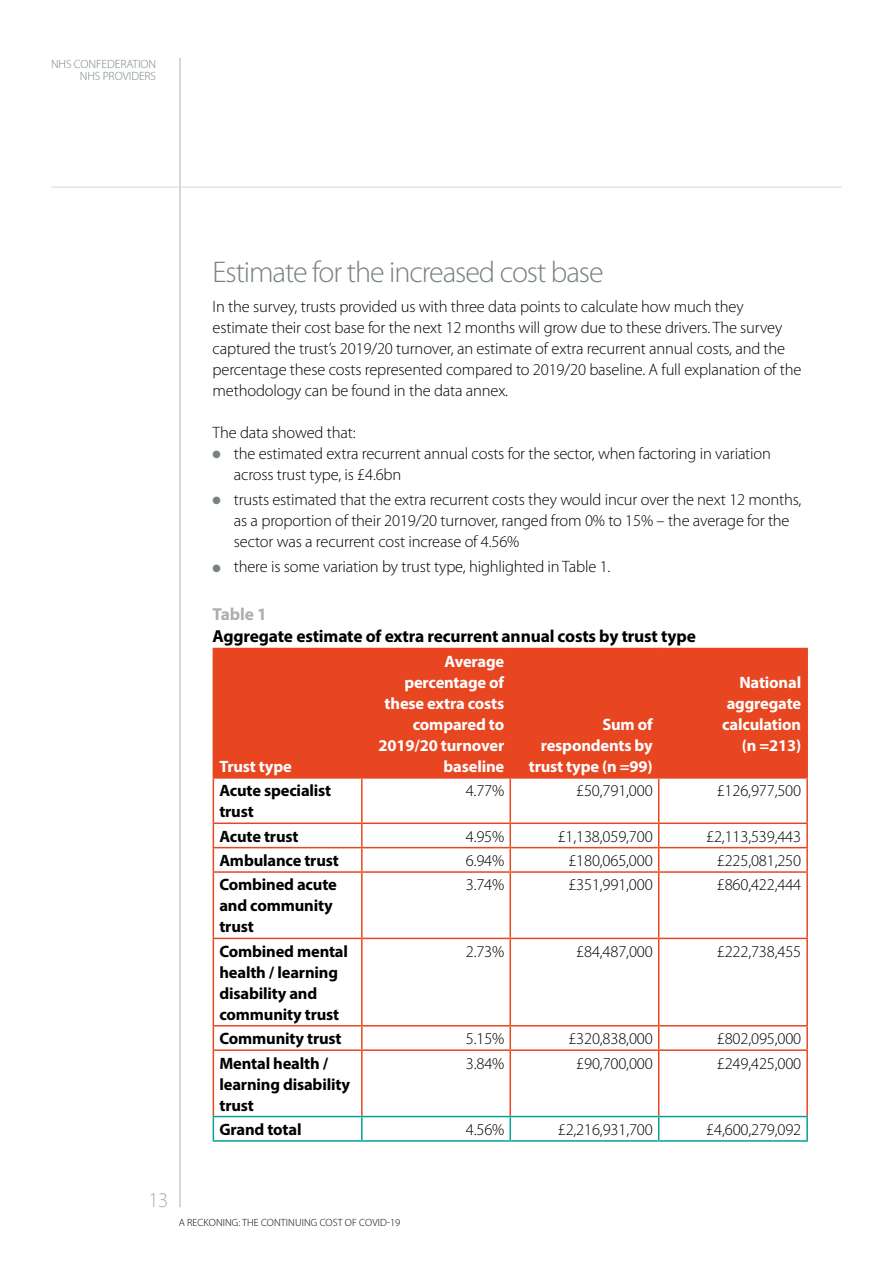
<style>
.page{position:relative;width:893px;height:1263px;background:#fff}
.page>*{position:absolute;margin:0;border:0;box-sizing:border-box;transform-origin:0 0}
.t1{font:300 30px "Myriad Pro";letter-spacing:-.035em;color:#778186}
.t2{font:300 21px "Myriad Pro";color:#acafb2}
.t3{font:700 17.4px "Myriad Pro";letter-spacing:-.01em;color:#000}
.t4{font:700 17.4px "Myriad Pro";letter-spacing:-.01em;color:#acafb2}
.t5{font:300 16.5px/21px "Myriad Pro";letter-spacing:-.01em;color:#000}
.t6{font:700 16.5px/21px "Myriad Pro";letter-spacing:-.01em;color:#000}
.t7{font:700 16.5px/21px "Myriad Pro";letter-spacing:-.01em;color:#fff;text-align:right}
.t8{font:300 12px/12px "Myriad Pro";letter-spacing:-.005em;color:#778186;text-align:right}
.t9{font:300 10.5px "Myriad Pro";letter-spacing:.01em;color:#000}
.s1{color:#778186}
</style>
<div class="page">
<hr style="left:180px;top:58px;width:1px;height:1149px;background:#acafb2">
<hr style="left:51px;top:187px;width:791px;height:1px;background:#d6d8da">
<div style="left:214px;top:649px;width:592px;height:128px;background:#e84621"></div>
<hr style="left:213px;top:648px;width:149px;height:1px;background:#e84621">
<hr style="left:213px;top:649px;width:1px;height:128px;background:#e84621">
<hr style="left:362px;top:648px;width:148px;height:1px;background:#e84621">
<hr style="left:361px;top:649px;width:2px;height:128px;background:#e84621">
<hr style="left:510px;top:648px;width:149px;height:1px;background:#e84621">
<hr style="left:509px;top:649px;width:2px;height:128px;background:#e84621">
<hr style="left:659px;top:648px;width:149px;height:1px;background:#e84621">
<hr style="left:658px;top:649px;width:1px;height:128px;background:#e84621">
<hr style="left:806px;top:649px;width:2px;height:128px;background:#e84621">
<hr style="left:213px;top:777px;width:149px;height:2px;background:#e84621">
<hr style="left:213px;top:779px;width:1px;height:43px;background:#e84621">
<hr style="left:362px;top:777px;width:148px;height:2px;background:#e84621">
<hr style="left:361px;top:779px;width:2px;height:43px;background:#e84621">
<hr style="left:510px;top:777px;width:149px;height:2px;background:#e84621">
<hr style="left:509px;top:779px;width:2px;height:43px;background:#e84621">
<hr style="left:659px;top:777px;width:149px;height:2px;background:#e84621">
<hr style="left:658px;top:779px;width:1px;height:43px;background:#e84621">
<hr style="left:806px;top:779px;width:2px;height:43px;background:#e84621">
<hr style="left:213px;top:822px;width:149px;height:2px;background:#e84621">
<hr style="left:362px;top:822px;width:148px;height:2px;background:#e84621">
<hr style="left:361px;top:824px;width:2px;height:23px;background:#e84621">
<hr style="left:510px;top:822px;width:149px;height:2px;background:#e84621">
<hr style="left:509px;top:824px;width:2px;height:23px;background:#e84621">
<hr style="left:659px;top:822px;width:149px;height:2px;background:#e84621">
<hr style="left:806px;top:824px;width:2px;height:23px;background:#e84621">
<hr style="left:213px;top:847px;width:149px;height:1px;background:#e84621">
<svg style="left:213px;top:824px;width:1px;height:47px"></svg>
<hr style="left:362px;top:847px;width:148px;height:1px;background:#e84621">
<hr style="left:361px;top:848px;width:2px;height:23px;background:#e84621">
<hr style="left:510px;top:847px;width:149px;height:1px;background:#e84621">
<hr style="left:509px;top:848px;width:2px;height:23px;background:#e84621">
<hr style="left:659px;top:847px;width:149px;height:1px;background:#e84621">
<svg style="left:658px;top:824px;width:1px;height:47px"></svg>
<hr style="left:806px;top:848px;width:2px;height:23px;background:#e84621">
<hr style="left:213px;top:871px;width:149px;height:2px;background:#e84621">
<hr style="left:213px;top:873px;width:1px;height:65px;background:#e84621">
<hr style="left:362px;top:871px;width:148px;height:2px;background:#e84621">
<hr style="left:361px;top:873px;width:2px;height:65px;background:#e84621">
<hr style="left:510px;top:871px;width:149px;height:2px;background:#e84621">
<hr style="left:509px;top:873px;width:2px;height:65px;background:#e84621">
<hr style="left:659px;top:871px;width:149px;height:2px;background:#e84621">
<hr style="left:658px;top:873px;width:1px;height:65px;background:#e84621">
<hr style="left:806px;top:873px;width:2px;height:65px;background:#e84621">
<hr style="left:213px;top:938px;width:149px;height:1px;background:#e84621">
<hr style="left:213px;top:939px;width:1px;height:86px;background:#e84621">
<hr style="left:362px;top:938px;width:148px;height:1px;background:#e84621">
<hr style="left:361px;top:939px;width:2px;height:86px;background:#e84621">
<hr style="left:510px;top:938px;width:149px;height:1px;background:#e84621">
<hr style="left:509px;top:939px;width:2px;height:86px;background:#e84621">
<hr style="left:659px;top:938px;width:149px;height:1px;background:#e84621">
<hr style="left:658px;top:939px;width:1px;height:86px;background:#e84621">
<hr style="left:806px;top:939px;width:2px;height:86px;background:#e84621">
<hr style="left:213px;top:1025px;width:149px;height:1px;background:#e84621">
<svg style="left:213px;top:1026px;width:1px;height:23px"></svg>
<hr style="left:362px;top:1025px;width:148px;height:1px;background:#e84621">
<hr style="left:361px;top:1026px;width:2px;height:23px;background:#e84621">
<hr style="left:510px;top:1025px;width:149px;height:1px;background:#e84621">
<hr style="left:509px;top:1026px;width:2px;height:23px;background:#e84621">
<hr style="left:659px;top:1025px;width:149px;height:1px;background:#e84621">
<svg style="left:658px;top:1026px;width:1px;height:23px"></svg>
<hr style="left:806px;top:1026px;width:2px;height:23px;background:#e84621">
<hr style="left:213px;top:1049px;width:149px;height:2px;background:#e84621">
<hr style="left:213px;top:1051px;width:1px;height:65px;background:#e84621">
<hr style="left:362px;top:1049px;width:148px;height:2px;background:#e84621">
<hr style="left:361px;top:1051px;width:2px;height:65px;background:#e84621">
<hr style="left:510px;top:1049px;width:149px;height:2px;background:#e84621">
<hr style="left:509px;top:1051px;width:2px;height:65px;background:#e84621">
<hr style="left:659px;top:1049px;width:149px;height:2px;background:#e84621">
<hr style="left:658px;top:1051px;width:1px;height:65px;background:#e84621">
<hr style="left:806px;top:1051px;width:2px;height:65px;background:#e84621">
<hr style="left:213px;top:1116px;width:149px;height:1px;background:#00a299">
<svg style="left:213px;top:1117px;width:1px;height:23px"></svg>
<hr style="left:362px;top:1116px;width:148px;height:1px;background:#00a299">
<hr style="left:361px;top:1117px;width:2px;height:23px;background:#00a299">
<hr style="left:510px;top:1116px;width:149px;height:1px;background:#00a299">
<hr style="left:509px;top:1117px;width:2px;height:23px;background:#00a299">
<hr style="left:659px;top:1116px;width:149px;height:1px;background:#00a299">
<svg style="left:658px;top:1117px;width:1px;height:23px"></svg>
<hr style="left:806px;top:1117px;width:2px;height:23px;background:#00a299">
<hr style="left:213px;top:1140px;width:149px;height:2px;background:#00a299">
<hr style="left:362px;top:1140px;width:148px;height:2px;background:#00a299">
<hr style="left:510px;top:1140px;width:149px;height:2px;background:#00a299">
<hr style="left:659px;top:1140px;width:149px;height:2px;background:#00a299">
<p class="t8" style="left:51px;top:58px;width:107px">NHS CONFEDERATION<br>NHS PROVIDERS</p>
<h1 class="t1" style="left:213px;top:256px;width:392px">Estimate for the increased cost base</h1>
<p class="t5" style="left:213px;top:296px;width:590px">In the survey, trusts provided us with three data points to calculate how much they estimate their cost base for the next 12 months will grow due to these drivers. The survey captured the trust’s 2019/20 turnover, an estimate of extra recurrent annual costs, and the percentage these costs represented compared to 2019/20 baseline. A full explanation of the methodology can be found in the data annex.</p>
<p class="t5" style="left:213px;top:422px;width:144px">The data showed that:</p>
<p class="t5" style="left:234px;top:443px;width:539px;text-indent:-21px"><span class="s1">●</span> the estimated extra recurrent annual costs for the sector, when factoring in variation across trust type, is £4.6bn</p>
<p class="t5" style="left:234px;top:489px;width:569px;text-indent:-21px"><span class="s1">●</span> trusts estimated that the extra recurrent costs they would incur over the next 12 months, as a proportion of their 2019/20 turnover, ranged from 0% to 15% – the average for the sector was a recurrent cost increase of 4.56%</p>
<p class="t5" style="left:213px;top:556px;width:399px"><span class="s1">●</span> there is some variation by trust type, highlighted in Table 1.</p>
<p class="t4" style="left:213px;top:602px;width:56px">Table 1</p>
<p class="t3" style="left:213px;top:624px;width:485px">Aggregate estimate of extra recurrent annual costs by trust type</p>
<p class="t7" style="left:219px;top:755px;width:74px">Trust type</p>
<p class="t7" style="left:379px;top:650px;width:127px">Average percentage of these extra costs compared to<br>2019/20 turnover baseline</p>
<p class="t7" style="left:529px;top:713px;width:125px">Sum of respondents by trust type (n =99)</p>
<p class="t7" style="left:722px;top:671px;width:81px">National aggregate calculation (n =213)</p>
<p class="t6" style="left:219px;top:780px;width:113px">Acute specialist trust</p>
<p class="t5" style="left:466px;top:780px;width:40px">4.77%</p>
<p class="t5" style="left:576px;top:780px;width:78px">£50,791,000</p>
<p class="t5" style="left:717px;top:780px;width:86px">£126,977,500</p>
<p class="t6" style="left:219px;top:825px;width:81px">Acute trust</p>
<p class="t5" style="left:466px;top:826px;width:40px">4.95%</p>
<p class="t5" style="left:558px;top:826px;width:97px">£1,138,059,700</p>
<p class="t5" style="left:706px;top:826px;width:97px">£2,113,539,443</p>
<p class="t6" style="left:219px;top:849px;width:121px">Ambulance trust</p>
<p class="t5" style="left:466px;top:850px;width:40px">6.94%</p>
<p class="t5" style="left:568px;top:850px;width:86px">£180,065,000</p>
<p class="t5" style="left:717px;top:850px;width:86px">£225,081,250</p>
<p class="t6" style="left:219px;top:874px;width:119px">Combined acute and community trust</p>
<p class="t5" style="left:466px;top:875px;width:40px">3.74%</p>
<p class="t5" style="left:568px;top:875px;width:86px">£351,991,000</p>
<p class="t5" style="left:717px;top:875px;width:86px">£860,422,444</p>
<p class="t6" style="left:219px;top:940px;width:130px">Combined mental health / learning disability and community trust</p>
<p class="t5" style="left:466px;top:941px;width:40px">2.73%</p>
<p class="t5" style="left:576px;top:941px;width:78px">£84,487,000</p>
<p class="t5" style="left:717px;top:941px;width:86px">£222,738,455</p>
<p class="t6" style="left:219px;top:1028px;width:124px">Community trust</p>
<p class="t5" style="left:466px;top:1028px;width:40px">5.15%</p>
<p class="t5" style="left:568px;top:1028px;width:86px">£320,838,000</p>
<p class="t5" style="left:717px;top:1028px;width:86px">£802,095,000</p>
<p class="t6" style="left:219px;top:1052px;width:132px">Mental health / learning disability trust</p>
<p class="t5" style="left:466px;top:1053px;width:40px">3.84%</p>
<p class="t5" style="left:576px;top:1053px;width:78px">£90,700,000</p>
<p class="t5" style="left:717px;top:1053px;width:86px">£249,425,000</p>
<p class="t6" style="left:219px;top:1118px;width:84px">Grand total</p>
<p class="t5" style="left:466px;top:1119px;width:40px">4.56%</p>
<p class="t5" style="left:558px;top:1119px;width:97px">£2,216,931,700</p>
<p class="t5" style="left:706px;top:1119px;width:97px">£4,600,279,092</p>
<p class="t2" style="left:149px;top:1189px;width:21px">13</p>
<p class="t9" style="left:179px;top:1217px;width:223px">A RECKONING: THE CONTINUING COST OF COVID-19</p>
</div>
